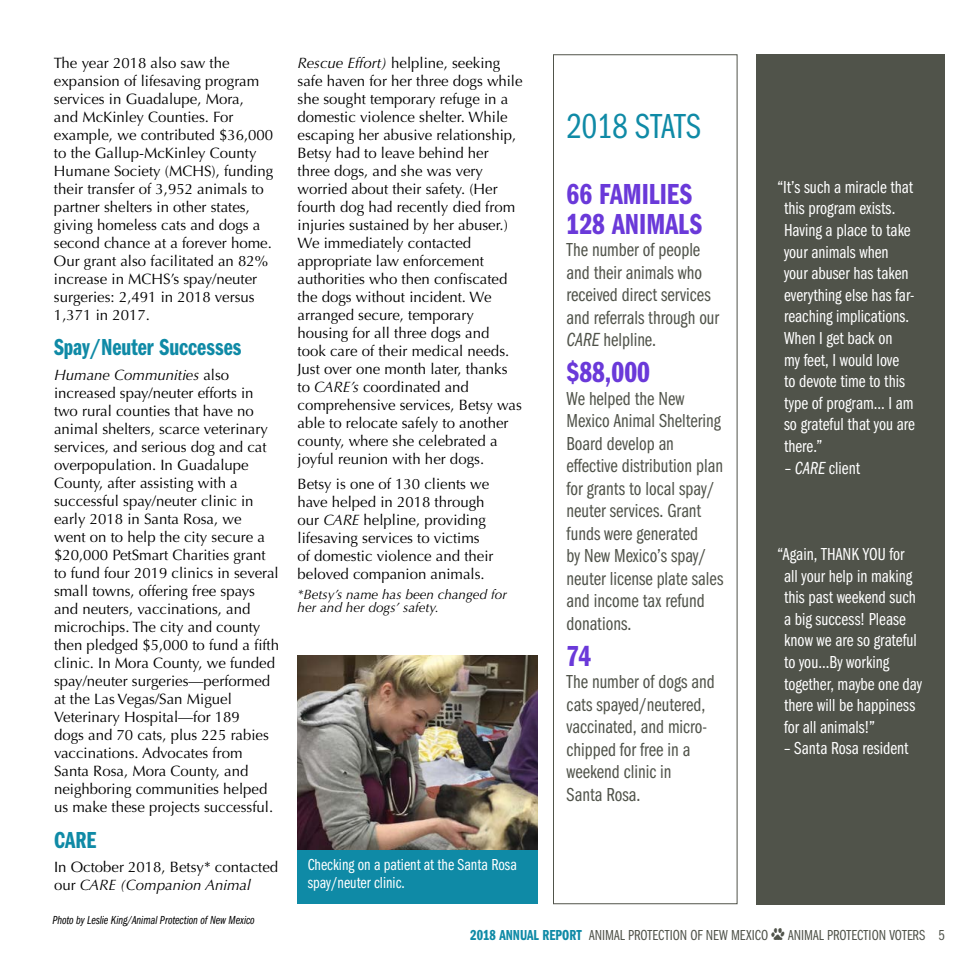
<style>
.page{position:relative;width:972px;height:972px;background:#fff}
.page>*{position:absolute;margin:0;border:0;box-sizing:border-box;transform-origin:0 0}
.t1{font:36px "Franklin Gothic URW Com Boo";color:#0f8aa6}
.t2{font:30px/30px "Franklin Gothic URW Com Dem";color:#6a39d9}
.t3{font:24px "Franklin Gothic URW Com Dem";color:#0f8aa6}
.t4{font:19.5px/22.5px "Franklin Gothic URW Com Boo";color:#50534a}
.t5{font:18px/21.6px "Franklin Gothic URW Com Boo";color:#fff}
.t6{font:16.5px/18px "Franklin Gothic URW Com Boo";color:#fff}
.t7{font:15px/18px "Optima";color:#000}
.t8{font:15px "Franklin Gothic URW Com Boo";color:#50534a}
.t9{font:italic 13.5px/13.5px "Optima";color:#000}
.t10{font:12px "Franklin Gothic URW Com Boo Ita";color:#000}
.s1{font-style:italic}
.s2{font-family:"Franklin Gothic URW Com Boo Ita"}
.s3{font-family:"Franklin Gothic URW Com Dem";color:#0f8aa6}
.s4{font-family:"Animal Tracks"}
</style>
<div class="page">
<div style="left:756px;top:54px;width:189px;height:850px;background:#50534a"></div>
<div style="left:553px;top:54px;width:184px;height:850px;border:1px solid #50534a"></div>
<img style="left:297px;top:655px;width:241px;height:195px">
<div style="left:297px;top:850px;width:241px;height:54px;background:#0f8aa6"></div>
<p class="t7" style="left:54px;top:54px;width:221px">The year 2018 also saw the expansion of lifesaving program services in Guadalupe, Mora,<br>and McKinley Counties. For example, we contributed $36,000 to the Gallup-McKinley County<br>Humane Society (MCHS), funding their transfer of 3,952 animals to partner shelters in other states, giving homeless cats and dogs a second chance at a forever home.<br>Our grant also facilitated an 82% increase in MCHS’s spay/neuter surgeries: 2,491 in 2018 versus<br>1,371 in 2017.</p>
<h3 class="t3" style="left:54px;top:331px;width:189px">Spay/Neuter Successes</h3>
<p class="t7" style="left:54px;top:366px;width:227px"><span class="s1">Humane Communities</span> also increased spay/neuter efforts in two rural counties that have no animal shelters, scarce veterinary services, and serious dog and cat overpopulation. In Guadalupe<br>County, after assisting with a successful spay/neuter clinic in early 2018 in Santa Rosa, we<br>went on to help the city secure a $20,000 PetSmart Charities grant to fund four 2019 clinics in several small towns, offering free spays and neuters, vaccinations, and microchips. The city and county then pledged $5,000 to fund a fifth clinic. In Mora County, we funded spay/neuter surgeries—performed at the Las Vegas/San Miguel<br>Veterinary Hospital—for 189<br>dogs and 70 cats, plus 225 rabies vaccinations. Advocates from<br>Santa Rosa, Mora County, and neighboring communities helped us make these projects successful.</p>
<h3 class="t3" style="left:54px;top:823px;width:44px">CARE</h3>
<p class="t7" style="left:54px;top:859px;width:226px">In October 2018, Betsy* contacted our <span class="s1">CARE (Companion Animal</span></p>
<p class="t10" style="left:52px;top:913px;width:204px">Photo by Leslie King/Animal Protection of New Mexico</p>
<p class="t7" style="left:298px;top:54px;width:227px"><span class="s1">Rescue Effort)</span> helpline, seeking safe haven for her three dogs while she sought temporary refuge in a domestic violence shelter. While escaping her abusive relationship,<br>Betsy had to leave behind her three dogs, and she was very worried about their safety. (Her fourth dog had recently died from injuries sustained by her abuser.)<br>We immediately contacted appropriate law enforcement authorities who then confiscated the dogs without incident. We arranged secure, temporary housing for all three dogs and<br>took care of their medical needs.<br>Just over one month later, thanks to <span class="s1">CARE’s</span> coordinated and comprehensive services, Betsy was able to relocate safely to another county, where she celebrated a joyful reunion with her dogs.</p>
<p class="t7" style="left:298px;top:475px;width:197px">Betsy is one of 130 clients we have helped in 2018 through our <span class="s1">CARE</span> helpline, providing lifesaving services to victims of domestic violence and their beloved companion animals.</p>
<p class="t9" style="left:298px;top:588px;width:211px">*Betsy’s name has been changed for her and her dogs’ safety.</p>
<p class="t6" style="left:308px;top:855px;width:211px">Checking on a patient at the Santa Rosa spay/neuter clinic.</p>
<h1 class="t1" style="left:567px;top:101px;width:136px">2018 STATS</h1>
<h2 class="t2" style="left:567px;top:177px;width:137px">66 FAMILIES<br>128 ANIMALS</h2>
<h3 class="t4" style="left:567px;top:238px;width:154px">The number of people and their animals who received direct services and referrals through our<br><span class="s2">CARE</span> helpline.</h3>
<h2 class="t2" style="left:567px;top:355px;width:85px">$88,000</h2>
<p class="t4" style="left:567px;top:386px;width:158px">We helped the New<br>Mexico Animal Sheltering<br>Board develop an effective distribution plan for grants to local spay/ neuter services. Grant funds were generated<br>by New Mexico’s spay/ neuter license plate sales and income tax refund donations.</p>
<h2 class="t2" style="left:567px;top:639px;width:26px">74</h2>
<h3 class="t4" style="left:567px;top:670px;width:150px">The number of dogs and cats spayed/neutered, vaccinated, and micro&shy;chipped for free in a weekend clinic in<br>Santa Rosa.</h3>
<p class="t5" style="left:784px;top:175px;width:132px;text-indent:-7px">“It’s such a miracle that this program exists.<br>Having a place to take your animals when your abuser has taken everything else has far&shy;reaching implications.<br>When I get back on<br>my feet, I would love to devote time to this type of program… I am so grateful that you are there.”</p>
<p class="t5" style="left:785px;top:456px;width:77px">– <span class="s2">CARE</span> client</p>
<p class="t5" style="left:784px;top:542px;width:139px;text-indent:-7px">“Again, THANK YOU for all your help in making this past weekend such a big success! Please know we are so grateful to you…By working together, maybe one day there will be happiness for all animals!”</p>
<p class="t5" style="left:784px;top:737px;width:126px">– Santa Rosa resident</p>
<p class="t8" style="left:470px;top:925px;width:476px"><span class="s3">2018 ANNUAL REPORT</span> ANIMAL PROTECTION OF NEW MEXICO <span class="s4">D</span> ANIMAL PROTECTION VOTERS 5</p>
</div>
